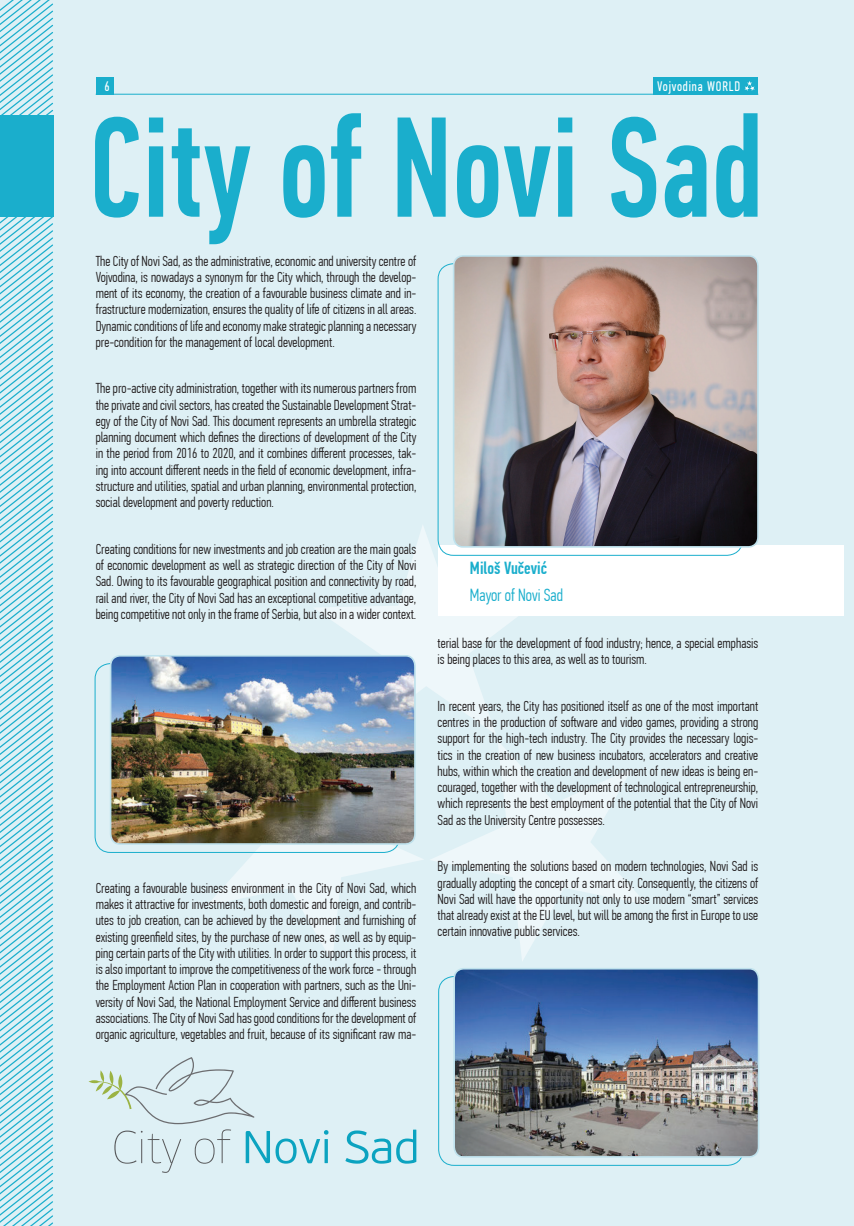
<style>
.page{position:relative;width:854px;height:1226px;background:#fff}
.page>*{position:absolute;margin:0;border:0;box-sizing:border-box;transform-origin:0 0}
.t1{font:500 142.5px "PF Din Text Comp Pro";letter-spacing:.005em;color:#1aaecc;scale:.92 1}
.t2{font:300 17.5px "PF Din Text Comp Pro";color:#1aaecc}
.t3{font:500 17.5px "PF Din Text Comp Pro";color:#1aaecc}
.t4{font:300 14.38px/16.2px "PF Din Text Comp Pro";color:#231f20;text-align:justify}
.t5{font:13.75px "PF Din Text Comp Pro";letter-spacing:.06em;color:#fff}
</style>
<div class="page">
<div style="left:843px;top:0;width:11px;height:1226px;background:#def0f5"></div>
<div style="left:0;top:0;width:843px;height:1226px;background:#def0f5"></div>
<svg style="left:315px;top:524px;width:203px;height:210px"></svg>
<svg style="left:431px;top:742px;width:216px;height:219px"></svg>
<svg style="left:207px;top:845px;width:216px;height:115px"></svg>
<svg style="left:0;top:0;width:53px;height:1226px"></svg>
<hr style="left:96px;top:94px;width:662px;height:1px;background:#1aaecc">
<div style="left:653px;top:77px;width:105px;height:18px;background:#1aaecc"></div>
<svg style="left:744px;top:81px;width:11px;height:10px"></svg>
<div style="left:96px;top:77px;width:17px;height:18px;background:#1aaecc"></div>
<div style="left:0;top:115px;width:53px;height:102px;background:#1aaecc"></div>
<img style="left:456px;top:969px;width:302px;height:186px">
<div style="left:453px;top:968px;width:306px;height:190px;border:2px solid #bfe2ed;border-radius:10px"></div>
<img style="left:111px;top:656px;width:304px;height:188px">
<div style="left:110px;top:655px;width:306px;height:190px;border:2px solid #bfe2ed;border-radius:10px"></div>
<div style="left:438px;top:545px;width:406px;height:71px;background:#fff"></div>
<img style="left:454px;top:258px;width:302px;height:289px">
<div style="left:453px;top:255px;width:306px;height:293px;border:2px solid #bfe2ed;border-radius:10px"></div>
<svg style="left:89px;top:1057px;width:181px;height:116px"></svg>
<svg style="left:276px;top:1130px;width:53px;height:34px"></svg>
<svg style="left:345px;top:1130px;width:71px;height:34px"></svg>
<p class="t5" style="left:105px;top:78px;width:7px">6</p>
<p class="t5" style="left:657px;top:78px;width:85px">Vojvodina WORLD</p>
<h1 class="t1" style="left:89px;top:85px;width:734px">City of Novi Sad</h1>
<p class="t4" style="left:96px;top:252px;width:322px">The City of Novi Sad, as the administrative, economic and university centre of Vojvodina, is nowadays a synonym for the City which, through the develop&shy;ment of its economy, the creation of a favourable business climate and in&shy;frastructure modernization, ensures the quality of life of citizens in all areas.<br>Dynamic conditions of life and economy make strategic planning a necessary pre-condition for the management of local development.</p>
<p class="t4" style="left:96px;top:380px;width:322px">The pro-active city administration, together with its numerous partners from the private and civil sectors, has created the Sustainable Development Strat&shy;egy of the City of Novi Sad. This document represents an umbrella strategic planning document which defines the directions of development of the City in the period from 2016 to 2020, and it combines different processes, tak&shy;ing into account different needs in the field of economic development, infra&shy;structure and utilities, spatial and urban planning, environmental protection, social development and poverty reduction.</p>
<p class="t4" style="left:96px;top:541px;width:322px">Creating conditions for new investments and job creation are the main goals of economic development as well as strategic direction of the City of Novi Sad. Owing to its favourable geographical position and connectivity by road, rail and river, the City of Novi Sad has an exceptional competitive advantage, being competitive not only in the frame of Serbia, but also in a wider context.</p>
<p class="t4" style="left:96px;top:880px;width:322px">Creating a favourable business environment in the City of Novi Sad, which makes it attractive for investments, both domestic and foreign, and contrib&shy;utes to job creation, can be achieved by the development and furnishing of existing greenfield sites, by the purchase of new ones, as well as by equip&shy;ping certain parts of the City with utilities. In order to support this process, it is also important to improve the competitiveness of the work force - through the Employment Action Plan in cooperation with partners, such as the Uni&shy;versity of Novi Sad, the National Employment Service and different business associations. The City of Novi Sad has good conditions for the development of organic agriculture, vegetables and fruit, because of its significant raw ma-</p>
<p class="t3" style="left:470px;top:557px;width:79px">Miloš Vučević</p>
<p class="t2" style="left:470px;top:585px;width:95px">Mayor of Novi Sad</p>
<p class="t4" style="left:438px;top:635px;width:322px">terial base for the development of food industry; hence, a special emphasis is being places to this area, as well as to tourism.</p>
<p class="t4" style="left:438px;top:698px;width:322px">In recent years, the City has positioned itself as one of the most important centres in the production of soſtware and video games, providing a strong support for the high-tech industry. The City provides the necessary logis&shy;tics in the creation of new business incubators, accelerators and creative hubs, within which the creation and development of new ideas is being en&shy;couraged, together with the development of technological entrepreneurship, which represents the best employment of the potential that the City of Novi Sad as the University Centre possesses.</p>
<p class="t4" style="left:438px;top:858px;width:322px">By implementing the solutions based on modern technologies, Novi Sad is gradually adopting the concept of a smart city. Consequently, the citizens of Novi Sad will have the opportunity not only to use modern “smart” services that already exist at the EU level, but will be among the first in Europe to use certain innovative public services.</p>
</div>
